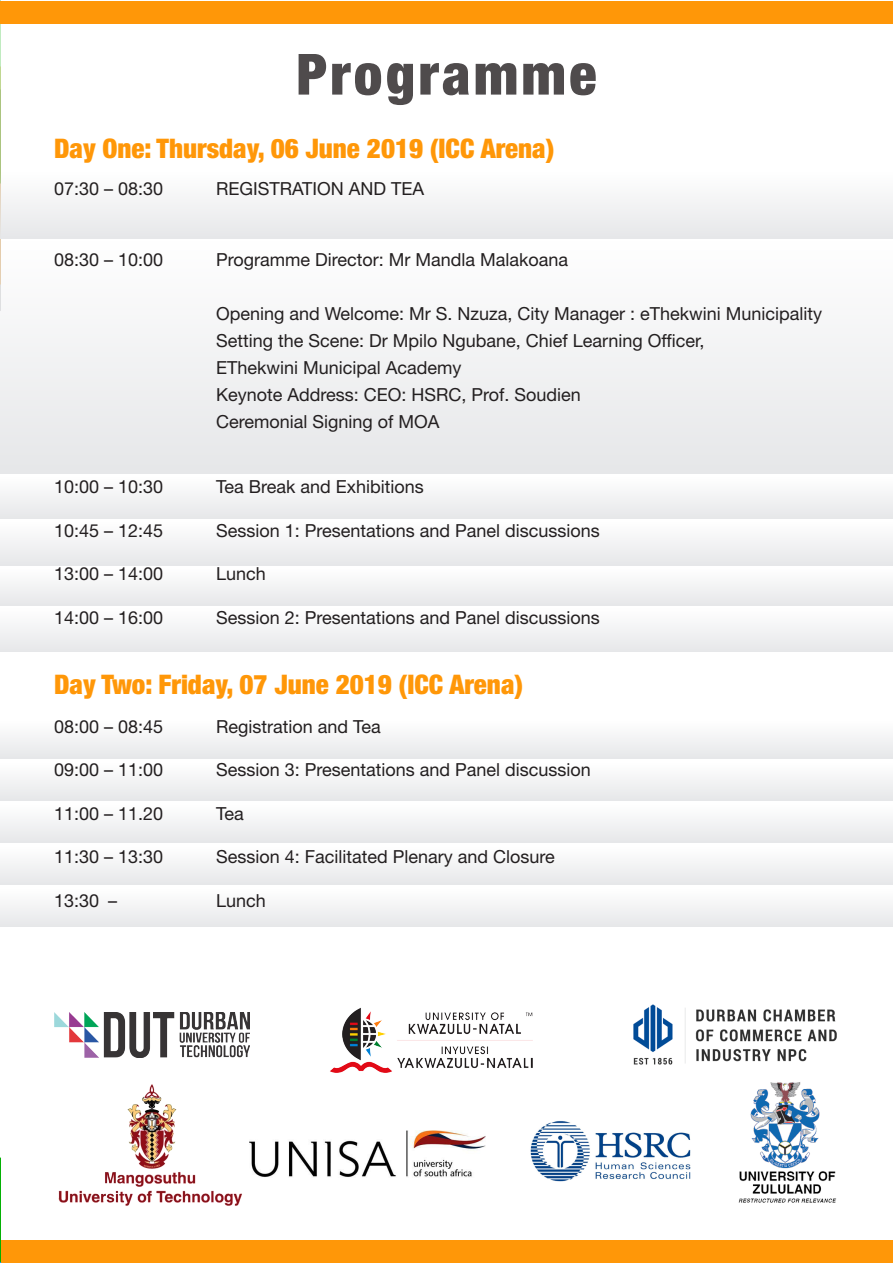
<style>
.page{position:relative;width:893px;height:1263px;background:#fff}
.page>*{position:absolute;margin:0;border:0;box-sizing:border-box;transform-origin:0 0}
.t1{font:900 condensed 56.85px "Helvetica Neue LT Std";letter-spacing:.06em;color:#231f20}
.t2{font:900 condensed 27px "Helvetica Neue LT Std";color:#ff9708}
.t3{font:18px/27px "Helvetica Neue LT Std";color:#231f20}
</style>
<div class="page">
<hr style="left:0;top:89px;width:1px;height:222px;background:#d1d2d4">
<div style="left:0;top:1240px;width:893px;height:23px;background:#ff9708"></div>
<div style="left:0;top:172px;width:893px;height:67px;background:#f2f2f3"></div>
<div style="left:0;top:241px;width:893px;height:233px;background:#f2f2f3"></div>
<div style="left:0;top:477px;width:893px;height:42px;background:#f2f3f4"></div>
<div style="left:0;top:522px;width:893px;height:44px;background:#f2f2f3"></div>
<div style="left:0;top:568px;width:893px;height:37px;background:#f3f3f4"></div>
<div style="left:0;top:608px;width:893px;height:44px;background:#f2f3f4"></div>
<div style="left:0;top:721px;width:893px;height:37px;background:#f2f3f4"></div>
<div style="left:0;top:763px;width:893px;height:37px;background:#f2f3f4"></div>
<div style="left:0;top:805px;width:893px;height:37px;background:#f2f3f4"></div>
<div style="left:0;top:847px;width:893px;height:37px;background:#f2f3f4"></div>
<div style="left:0;top:889px;width:893px;height:38px;background:#f2f2f3"></div>
<img style="left:54px;top:1013px;width:195px;height:44px">
<img style="left:58px;top:1084px;width:184px;height:122px">
<img style="left:330px;top:1007px;width:203px;height:65px">
<img style="left:249px;top:1130px;width:237px;height:47px">
<img style="left:738px;top:1082px;width:99px;height:121px">
<hr style="left:0;top:1157px;width:1px;height:106px;background:#00b000">
<div style="left:0;top:1px;width:893px;height:22px;background:#ff9708"></div>
<img style="left:633px;top:1004px;width:204px;height:61px">
<img style="left:530px;top:1121px;width:161px;height:61px">
<h1 class="t1" style="left:296px;top:39px;width:302px">Programme</h1>
<p class="t2" style="left:54px;top:132px;width:502px">Day One: Thursday, 06 June 2019 (ICC Arena)</p>
<p class="t3" style="left:54px;top:175px;width:111px">07:30 – 08:30</p>
<p class="t3" style="left:216px;top:175px;width:209px">REGISTRATION AND TEA</p>
<p class="t3" style="left:54px;top:246px;width:111px">08:30 – 10:00</p>
<p class="t3" style="left:216px;top:246px;width:354px">Programme Director: Mr Mandla Malakoana</p>
<p class="t3" style="left:216px;top:300px;width:608px">Opening and Welcome: Mr S. Nzuza, City Manager : eThekwini Municipality<br>Setting the Scene: Dr Mpilo Ngubane, Chief Learning Officer,</p>
<p class="t3" style="left:216px;top:354px;width:247px">EThekwini Municipal Academy</p>
<p class="t3" style="left:216px;top:381px;width:366px">Keynote Address: CEO: HSRC, Prof. Soudien</p>
<p class="t3" style="left:216px;top:408px;width:225px">Ceremonial Signing of MOA</p>
<p class="t3" style="left:54px;top:473px;width:111px">10:00 – 10:30</p>
<p class="t3" style="left:216px;top:473px;width:209px">Tea Break and Exhibitions</p>
<p class="t3" style="left:54px;top:517px;width:111px">10:45 – 12:45</p>
<p class="t3" style="left:216px;top:517px;width:385px">Session 1: Presentations and Panel discussions</p>
<p class="t3" style="left:54px;top:560px;width:111px">13:00 – 14:00</p>
<p class="t3" style="left:216px;top:560px;width:51px">Lunch</p>
<p class="t3" style="left:54px;top:604px;width:111px">14:00 – 16:00</p>
<p class="t3" style="left:216px;top:604px;width:385px">Session 2: Presentations and Panel discussions</p>
<p class="t2" style="left:54px;top:668px;width:470px">Day Two: Friday, 07 June 2019 (ICC Arena)</p>
<p class="t3" style="left:54px;top:712px;width:111px">08:00 – 08:45</p>
<p class="t3" style="left:216px;top:712px;width:166px">Registration and Tea</p>
<p class="t3" style="left:54px;top:756px;width:111px">09:00 – 11:00</p>
<p class="t3" style="left:216px;top:756px;width:376px">Session 3: Presentations and Panel discussion</p>
<p class="t3" style="left:54px;top:799px;width:111px">11:00 – 11.20</p>
<p class="t3" style="left:216px;top:799px;width:29px">Tea</p>
<p class="t3" style="left:54px;top:843px;width:111px">11:30 – 13:30</p>
<p class="t3" style="left:216px;top:843px;width:340px">Session 4: Facilitated Plenary and Closure</p>
<p class="t3" style="left:54px;top:886px;width:64px">13:30 –</p>
<p class="t3" style="left:216px;top:886px;width:51px">Lunch</p>
</div>
